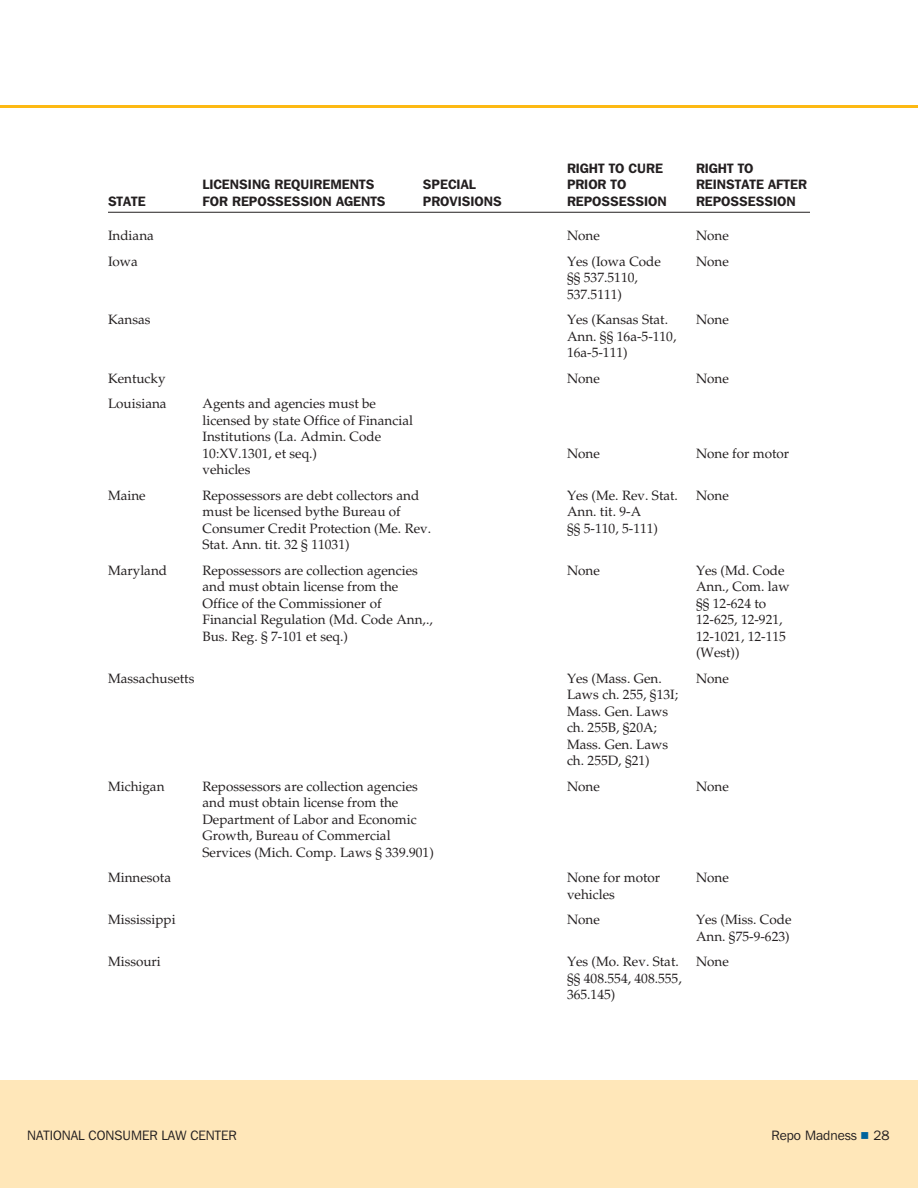
<style>
.page{position:relative;width:918px;height:1188px;background:#fff}
.page>*{position:absolute;margin:0;border:0;box-sizing:border-box;transform-origin:0 0}
.t1{font:13.5px/16.5px "Palatino LT Std";color:#231f20}
.t2{font:600 13.5px "Franklin Gothic IT Cby BT";color:#231f20}
.t3{font:13.5px "Franklin Gothic IT Cby BT";color:#231f20}
.s1{font-family:"Commercial Pi BT";color:#00649d}
</style>
<div class="page">
<div style="left:0;top:1080px;width:918px;height:108px;background:#ffe7b9"></div>
<hr style="left:0;top:105px;width:918px;height:3px;background:#fdb913">
<hr style="left:108px;top:212px;width:702px;height:1px;background:#231f20">
<p class="t2" style="left:567px;top:160px;width:40px">RIGHTTOCURE</p>
<p class="t2" style="left:696px;top:160px;width:39px">RIGHTTO</p>
<p class="t2" style="left:202px;top:176px;width:9px">LICENSIN</p>
<p class="t2" style="left:261px;top:176px;width:49px">G REQUIREMENTS</p>
<p class="t2" style="left:423px;top:176px;width:9px">SPECIAL</p>
<p class="t2" style="left:567px;top:176px;width:9px">PRIORTO</p>
<p class="t2" style="left:696px;top:176px;width:9px">REINSTATEA</p>
<p class="t2" style="left:776px;top:176px;width:17px">FTER</p>
<p class="t2" style="left:108px;top:193px;width:9px">STATE</p>
<p class="t2" style="left:202px;top:193px;width:17px">FORREPOSSESSIONA</p>
<p class="t2" style="left:344px;top:193px;width:18px">GENTS</p>
<p class="t2" style="left:423px;top:193px;width:9px">PROVISIONS</p>
<p class="t2" style="left:567px;top:193px;width:10px">REPOSSESSION</p>
<p class="t2" style="left:696px;top:193px;width:10px">REPOSSESSION</p>
<p class="t1" style="left:108px;top:228px;width:47px">Indiana</p>
<p class="t1" style="left:567px;top:228px;width:34px">None</p>
<p class="t1" style="left:696px;top:228px;width:34px">None</p>
<p class="t1" style="left:108px;top:253px;width:31px">Iowa</p>
<p class="t1" style="left:567px;top:253px;width:96px">Yes (Iowa Code</p>
<p class="t1" style="left:696px;top:253px;width:34px">None</p>
<p class="t1" style="left:567px;top:270px;width:72px">§§ 537.5110,<br>537.5111)</p>
<p class="t1" style="left:108px;top:312px;width:44px">Kansas</p>
<p class="t1" style="left:567px;top:312px;width:103px">Yes (Kansas Stat.</p>
<p class="t1" style="left:696px;top:312px;width:34px">None</p>
<p class="t1" style="left:567px;top:328px;width:111px">Ann. §§ 16a-5-110,<br>16a-5-111)</p>
<p class="t1" style="left:108px;top:370px;width:59px">Kentucky</p>
<p class="t1" style="left:567px;top:370px;width:34px">None</p>
<p class="t1" style="left:696px;top:370px;width:34px">None</p>
<p class="t1" style="left:108px;top:396px;width:60px">Louisiana</p>
<p class="t1" style="left:202px;top:396px;width:212px">Agents and agencies must be licensed by state Office of Financial<br>Institutions (La. Admin. Code<br>10:XV.1301, et seq.)</p>
<p class="t1" style="left:567px;top:445px;width:34px">None</p>
<p class="t1" style="left:696px;top:445px;width:95px">None for motor</p>
<p class="t1" style="left:202px;top:462px;width:49px">vehicles</p>
<p class="t1" style="left:108px;top:487px;width:39px">Maine</p>
<p class="t1" style="left:202px;top:487px;width:218px">Repossessors are debt collectors and</p>
<p class="t1" style="left:567px;top:487px;width:112px">Yes (Me. Rev. Stat.</p>
<p class="t1" style="left:696px;top:487px;width:34px">None</p>
<p class="t1" style="left:202px;top:504px;width:200px">must be licensed bythe Bureau of</p>
<p class="t1" style="left:567px;top:504px;width:76px">Ann. tit. 9-A</p>
<p class="t1" style="left:202px;top:520px;width:230px">Consumer Credit Protection (Me. Rev.</p>
<p class="t1" style="left:567px;top:520px;width:93px">§§ 5-110, 5-111)</p>
<p class="t1" style="left:202px;top:537px;width:149px">Stat. Ann. tit. 32 § 11031)</p>
<p class="t1" style="left:108px;top:562px;width:61px">Maryland</p>
<p class="t1" style="left:202px;top:562px;width:217px">Repossessors are collection agencies</p>
<p class="t1" style="left:567px;top:562px;width:34px">None</p>
<p class="t1" style="left:696px;top:562px;width:90px">Yes (Md. Code</p>
<p class="t1" style="left:202px;top:579px;width:197px">and must obtain license from the</p>
<p class="t1" style="left:696px;top:579px;width:95px">Ann., Com. law</p>
<p class="t1" style="left:202px;top:595px;width:181px">Office of the Commissioner of</p>
<p class="t1" style="left:696px;top:595px;width:72px">§§ 12-624 to</p>
<p class="t1" style="left:202px;top:612px;width:232px">Financial Regulation (Md. Code Ann,.,</p>
<p class="t1" style="left:696px;top:612px;width:88px">12-625, 12-921,</p>
<p class="t1" style="left:202px;top:628px;width:147px">Bus. Reg. § 7-101 et seq.)</p>
<p class="t1" style="left:696px;top:628px;width:91px">12-1021, 12-115 (West))</p>
<p class="t1" style="left:108px;top:670px;width:88px">Massachusetts</p>
<p class="t1" style="left:567px;top:670px;width:96px">Yes (Mass. Gen.</p>
<p class="t1" style="left:696px;top:670px;width:34px">None</p>
<p class="t1" style="left:567px;top:687px;width:113px">Laws ch. 255, §13I;<br>Mass. Gen. Laws ch. 255B, §20A;<br>Mass. Gen. Laws ch. 255D, §21)</p>
<p class="t1" style="left:108px;top:778px;width:58px">Michigan</p>
<p class="t1" style="left:202px;top:778px;width:217px">Repossessors are collection agencies</p>
<p class="t1" style="left:567px;top:778px;width:34px">None</p>
<p class="t1" style="left:696px;top:778px;width:34px">None</p>
<p class="t1" style="left:202px;top:795px;width:233px">and must obtain license from the Department of Labor and Economic Growth, Bureau of Commercial Services (Mich. Comp. Laws § 339.901)</p>
<p class="t1" style="left:108px;top:870px;width:65px">Minnesota</p>
<p class="t1" style="left:567px;top:870px;width:95px">None for motor</p>
<p class="t1" style="left:696px;top:870px;width:34px">None</p>
<p class="t1" style="left:567px;top:886px;width:49px">vehicles</p>
<p class="t1" style="left:108px;top:912px;width:69px">Mississippi</p>
<p class="t1" style="left:567px;top:912px;width:34px">None</p>
<p class="t1" style="left:696px;top:912px;width:97px">Yes (Miss. Code<br>Ann. §75-9-623)</p>
<p class="t1" style="left:108px;top:954px;width:54px">Missouri</p>
<p class="t1" style="left:567px;top:954px;width:113px">Yes (Mo. Rev. Stat.</p>
<p class="t1" style="left:696px;top:954px;width:34px">None</p>
<p class="t1" style="left:567px;top:970px;width:116px">§§ 408.554, 408.555,<br>365.145)</p>
<p class="t3" style="left:27px;top:1127px;width:25px">NATION</p>
<p class="t3" style="left:71px;top:1127px;width:28px">AL CONSU</p>
<p class="t3" style="left:131px;top:1127px;width:68px">MER LAW CENTE</p>
<p class="t3" style="left:228px;top:1127px;width:10px">R</p>
<p class="t3" style="left:772px;top:1127px;width:119px">Repo Madness <span class="s1">5</span> 28</p>
</div>
